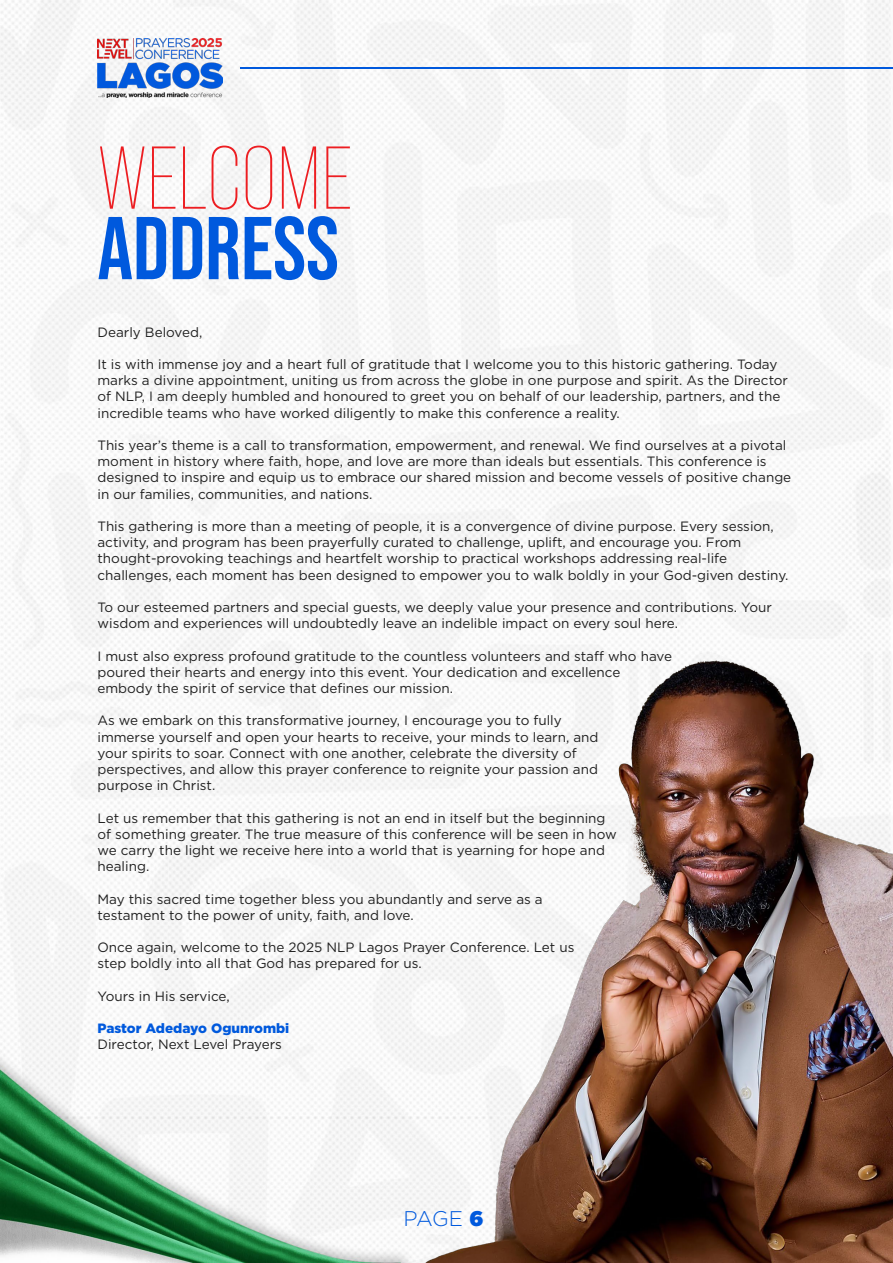
<style>
.page{position:relative;width:893px;height:1263px;background:#fff}
.page>*{position:absolute;margin:0;border:0;box-sizing:border-box;transform-origin:0 0}
.t1{font:300 88.95px "Bebas Neue Pro";color:#ed1e22}
.t2{font:700 88.95px "Bebas Neue Pro";color:#0059dd}
.t3{font:300 21.15px "Gotham";color:#0059dd}
.t4{font:13.5px/16.2px "Gotham";color:#1f1f1f}
.t5{font:900 13.5px "Gotham";color:#0059dd}
.s1{font-weight:900}
</style>
<div class="page">
<img style="left:0;top:0;width:891px;height:1263px">
<img style="left:97px;top:39px;width:126px;height:59px">
<hr style="left:241px;top:67px;width:652px;height:2px;background:#0059dd">
<img style="left:423px;top:660px;width:470px;height:603px">
<h1 class="t1" style="left:98px;top:129px;width:256px">WELCOME</h1>
<h1 class="t2" style="left:98px;top:197px;width:243px">ADDRESS</h1>
<p class="t4" style="left:98px;top:323px;width:106px">Dearly Beloved,</p>
<p class="t4" style="left:98px;top:356px;width:692px">It is with immense joy and a heart full of gratitude that I welcome you to this historic gathering. Today marks a divine appointment, uniting us from across the globe in one purpose and spirit. As the Director of NLP, I am deeply humbled and honoured to greet you on behalf of our leadership, partners, and the incredible teams who have worked diligently to make this conference a reality.</p>
<p class="t4" style="left:98px;top:437px;width:695px">This year’s theme is a call to transformation, empowerment, and renewal. We find ourselves at a pivotal moment in history where faith, hope, and love are more than ideals but essentials. This conference is designed to inspire and equip us to embrace our shared mission and become vessels of positive change in our families, communities, and nations.</p>
<p class="t4" style="left:98px;top:518px;width:692px">This gathering is more than a meeting of people, it is a convergence of divine purpose. Every session, activity, and program has been prayerfully curated to challenge, uplift, and encourage you. From thought-provoking teachings and heartfelt worship to practical workshops addressing real-life challenges, each moment has been designed to empower you to walk boldly in your God-given destiny.</p>
<p class="t4" style="left:98px;top:599px;width:676px">To our esteemed partners and special guests, we deeply value your presence and contributions. Your wisdom and experiences will undoubtedly leave an indelible impact on every soul here.</p>
<p class="t4" style="left:98px;top:647px;width:576px">I must also express profound gratitude to the countless volunteers and staff who have poured their hearts and energy into this event. Your dedication and excellence embody the spirit of service that defines our mission.</p>
<p class="t4" style="left:98px;top:712px;width:502px">As we embark on this transformative journey, I encourage you to fully immerse yourself and open your hearts to receive, your minds to learn, and your spirits to soar. Connect with one another, celebrate the diversity of perspectives, and allow this prayer conference to reignite your passion and purpose in Christ.</p>
<p class="t4" style="left:98px;top:809px;width:521px">Let us remember that this gathering is not an end in itself but the beginning of something greater. The true measure of this conference will be seen in how we carry the light we receive here into a world that is yearning for hope and healing.</p>
<p class="t4" style="left:98px;top:890px;width:447px">May this sacred time together bless you abundantly and serve as a testament to the power of unity, faith, and love.</p>
<p class="t4" style="left:98px;top:939px;width:478px">Once again, welcome to the 2025 NLP Lagos Prayer Conference. Let us step boldly into all that God has prepared for us.</p>
<p class="t4" style="left:98px;top:988px;width:134px">Yours in His service,</p>
<p class="t5" style="left:98px;top:1019px;width:193px">Pastor Adedayo Ogunrombi</p>
<p class="t4" style="left:98px;top:1036px;width:186px">Director, Next Level Prayers</p>
<h2 class="t3" style="left:404px;top:1205px;width:81px">PAGE <span class="s1">6</span></h2>
</div>
